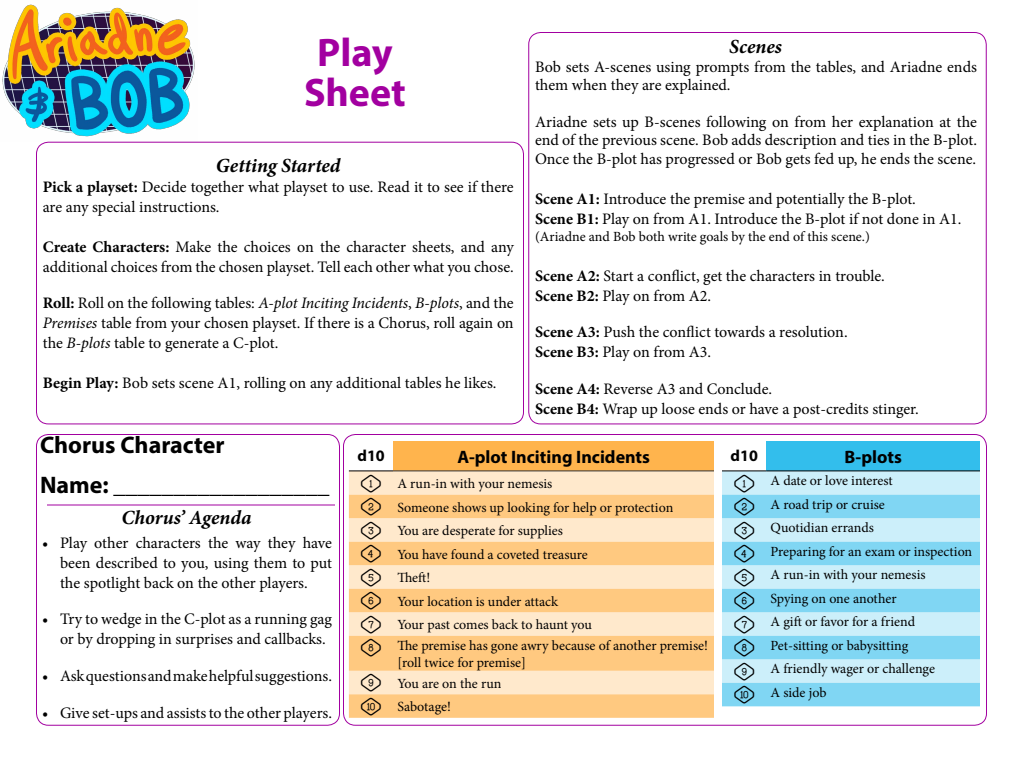
<style>
.page{position:relative;width:1024px;height:768px;background:#fff}
.page>*{position:absolute;margin:0;border:0;box-sizing:border-box;transform-origin:0 0}
.t1{font:700 40px/40px "Myriad Pro";color:#a200a0;text-align:center}
.t2{font:700 24px/40px "Myriad Pro";color:#000}
.t3{font:italic 700 20px "Minion Pro";color:#000}
.t4{font:18px "Dicier Round Heavy";color:#000}
.t5{font:700 18px "Myriad Pro";color:#000}
.t6{font:16px/20px "Minion Pro";letter-spacing:-.005em;color:#000}
.t7{font:700 16px "Myriad Pro";color:#000}
.t8{font:14px/23.5px "Minion Pro";letter-spacing:-.005em;color:#000}
.s1{font-weight:700}
.s2{font-style:italic}
.s3{font-family:"Dicier Round Heavy";font-size:18px}
.s4{font-family:"Minion Pro";font-size:14px}
</style>
<div class="page">
<div style="left:36px;top:434px;width:304px;height:292px;border:1px solid #a200a0;border-radius:12px"></div>
<img style="left:2px;top:4px;width:196px;height:138px">
<div style="left:393px;top:441px;width:321px;height:30px;background:#ffb44d"></div>
<div style="left:349px;top:472px;width:365px;height:23px;background:#ffe9cc"></div>
<svg style="left:349px;top:495px;width:365px;height:223px;background:#ffd6a0"></svg>
<hr style="left:393px;top:471px;width:321px;height:1px;background:#333">
<hr style="left:349px;top:471px;width:44px;height:1px;background:#000">
<div style="left:766px;top:441px;width:214px;height:30px;background:#33beec"></div>
<div style="left:722px;top:472px;width:258px;height:23px;background:#cceffa"></div>
<svg style="left:722px;top:495px;width:258px;height:211px;background:#a2e1f6"></svg>
<hr style="left:722px;top:471px;width:44px;height:1px;background:#000">
<hr style="left:766px;top:471px;width:214px;height:1px;background:#000">
<hr style="left:47px;top:504px;width:288px;height:2px;background:#a200a0">
<div style="left:36px;top:142px;width:488px;height:282px;border:1px solid #a200a0;border-radius:12px"></div>
<h1 class="t1" style="left:304px;top:31px;width:103px">Play<br>Sheet</h1>
<p class="t3" style="left:216px;top:151px;width:126px">Getting Started</p>
<p class="t6" style="left:43px;top:177px;width:472px"><span class="s1">Pick a playset:</span> Decide together what playset to use. Read it to see if there are any special instructions.</p>
<p class="t6" style="left:43px;top:237px;width:473px"><span class="s1">Create Characters:</span> Make the choices on the character sheets, and any additional choices from the chosen playset. Tell each other what you chose.</p>
<p class="t6" style="left:43px;top:293px;width:473px;text-align:justify"><span class="s1">Roll:</span> Roll on the following tables: <span class="s2">A-plot Inciting Incidents</span>, <span class="s2">B-plots</span>, and the <span class="s2">Premises</span> table from your chosen playset. If there is a Chorus, roll again on the <span class="s2">B-plots</span> table to generate a C-plot.</p>
<p class="t6" style="left:43px;top:373px;width:455px"><span class="s1">Begin Play:</span> Bob sets scene A1, rolling on any additional tables he likes.</p>
<p class="t3" style="left:729px;top:33px;width:54px">Scenes</p>
<p class="t6" style="left:535px;top:58px;width:443px;line-height:18.4px">Bob sets A-scenes using prompts from the tables, and Ariadne ends them when they are explained.</p>
<p class="t6" style="left:535px;top:113px;width:444px;line-height:18.4px;text-align:justify">Ariadne sets up B-scenes following on from her explanation at the end of the previous scene. Bob adds description and ties in the B-plot.<br>Once the B-plot has progressed or Bob gets fed up, he ends the scene.</p>
<p class="t6" style="left:535px;top:189px;width:428px"><span class="s1">Scene A1:</span> Introduce the premise and potentially the B-plot.<br><span class="s1">Scene B1:</span> Play on from A1. Introduce the B-plot if not done in A1.</p>
<p class="t8" style="left:535px;top:224px;width:336px">(Ariadne and Bob both write goals by the end of this scene.)</p>
<p class="t6" style="left:535px;top:266px;width:351px"><span class="s1">Scene A2:</span> Start a conflict, get the characters in trouble.<br><span class="s1">Scene B2:</span> Play on from A2.</p>
<p class="t6" style="left:535px;top:322px;width:314px"><span class="s1">Scene A3:</span> Push the conflict towards a resolution.<br><span class="s1">Scene B3:</span> Play on from A3.</p>
<p class="t6" style="left:535px;top:379px;width:385px"><span class="s1">Scene A4:</span> Reverse A3 and Conclude.<br><span class="s1">Scene B4:</span> Wrap up loose ends or have a post-credits stinger.</p>
<h2 class="t2" style="left:40px;top:424px;width:291px">Chorus Character<br>Name: __________________</h2>
<p class="t3" style="left:121px;top:503px;width:132px">Chorus’ Agenda</p>
<p class="t6" style="left:60px;top:533px;width:274px;text-align:justify;text-indent:-18px">• Play other characters the way they have been described to you, using them to put the spotlight back on the other players.</p>
<p class="t6" style="left:60px;top:609px;width:274px;text-indent:-18px">• Try to wedge in the C-plot as a running gag or by dropping in surprises and callbacks.</p>
<p class="t6" style="left:42px;top:666px;width:292px">• Ask questions and make helpful suggestions.</p>
<p class="t6" style="left:42px;top:703px;width:292px">• Give set-ups and assists to the other players.</p>
<p class="t7" style="left:357px;top:445px;width:29px">d10</p>
<p class="t5" style="left:457px;top:445px;width:194px">A-plot Inciting Incidents</p>
<p class="t8" style="left:361px;top:472px;width:314px"><span class="s3">1_ON_D10</span> A run-in with your nemesis<br><span class="s3">2_ON_D10</span> Someone shows up looking for help or protection <span class="s3">3_ON_D10</span> You are desperate for supplies<br><span class="s3">4_ON_D10</span> You have found a coveted treasure</p>
<p class="t4" style="left:361px;top:568px;width:71px">5_ON_D10 <span class="s4">Theft!</span></p>
<p class="t8" style="left:361px;top:589px;width:232px"><span class="s3">6_ON_D10</span> Your location is under attack<br><span class="s3">7_ON_D10</span> Your past comes back to haunt you</p>
<p class="t8" style="left:397px;top:637px;width:312px;line-height:16.8px;text-indent:-36px"><span class="s3">8_ON_D10</span> The premise has gone awry because of another premise! [roll twice for premise]</p>
<p class="t8" style="left:361px;top:671px;width:142px"><span class="s3">9_ON_D10</span> You are on the run</p>
<p class="t4" style="left:361px;top:697px;width:91px">10_ON_D10 <span class="s4">Sabotage!</span></p>
<p class="t7" style="left:731px;top:445px;width:29px">d10</p>
<p class="t5" style="left:845px;top:445px;width:59px">B-plots</p>
<p class="t8" style="left:734px;top:469px;width:239px"><span class="s3">1_ON_D10</span> A date or love interest<br><span class="s3">2_ON_D10</span> A road trip or cruise<br><span class="s3">3_ON_D10</span> Quotidian errands<br><span class="s3">4_ON_D10</span> Preparing for an exam or inspection <span class="s3">5_ON_D10</span> A run-in with your nemesis<br><span class="s3">6_ON_D10</span> Spying on one another<br><span class="s3">7_ON_D10</span> A gift or favor for a friend<br><span class="s3">8_ON_D10</span> Pet-sitting or babysitting<br><span class="s3">9_ON_D10</span> A friendly wager or challenge</p>
<p class="t4" style="left:734px;top:686px;width:94px">10_ON_D10 <sup>A</sup> <sup>side</sup> <sup>job</sup></p>
</div>
